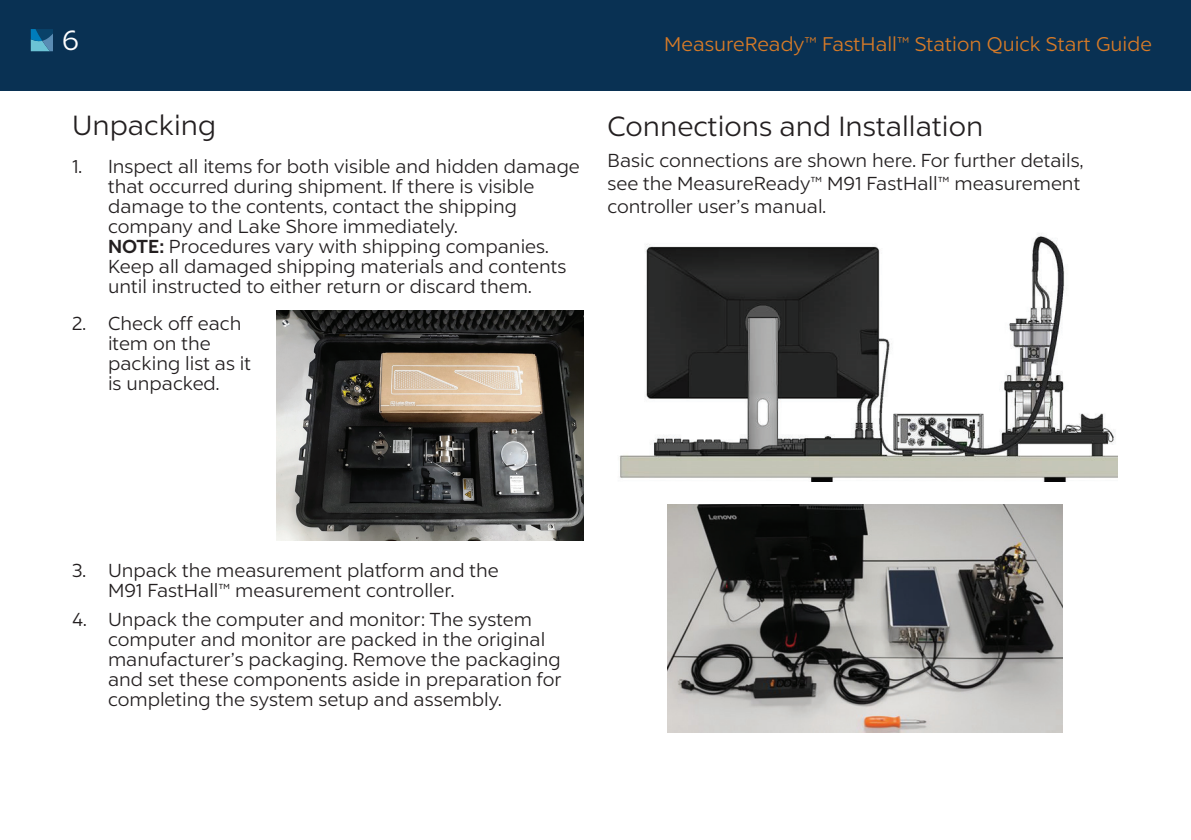
<style>
.page{position:relative;width:1191px;height:840px;background:#fff}
.page>*{position:absolute;margin:0;border:0;box-sizing:border-box;transform-origin:0 0}
.Subhead{font:28px "Liszt FY";color:#231f20}
.t1{font:28px "Liszt FY";color:#fff}
.t2{font:20px "Liszt FY";color:#d87b27}
.List{font:19px/20px "Liszt FY";color:#231f20}
.Body{font:19px/22.8px "Liszt FY";color:#231f20}
.s1{font-weight:700}
</style>
<div class="page">
<div style="left:0;top:0;width:1191px;height:90px;background:#093153"></div>
<svg style="left:31px;top:29px;width:22px;height:22px"></svg>
<img style="left:667px;top:504px;width:395px;height:228px">
<img style="left:619px;top:235px;width:498px;height:246px">
<img style="left:277px;top:310px;width:306px;height:230px">
<h1 class="t1" style="left:62px;top:24px;width:18px">6</h1>
<p class="t2" style="left:664px;top:32px;width:489px">MeasureReady™ FastHall™ Station Quick Start Guide</p>
<p class="Subhead" style="left:72px;top:108px;width:146px">Unpacking</p>
<p class="List" style="left:108px;top:156px;width:473px;text-indent:-36px">1. Inspect all items for both visible and hidden damage that occurred during shipment. If there is visible damage to the contents, contact the shipping company and Lake Shore immediately.<br><span class="s1">NOTE:</span> Procedures vary with shipping companies.<br>Keep all damaged shipping materials and contents until instructed to either return or discard them.</p>
<p class="List" style="left:108px;top:313px;width:145px;text-indent:-36px">2. Check off each item on the packing list as it is unpacked.</p>
<p class="Subhead" style="left:607px;top:109px;width:377px">Connections and Installation</p>
<p class="Body" style="left:607px;top:149px;width:477px">Basic connections are shown here. For further details, see the MeasureReady™ M91 FastHall™ measurement controller user’s manual.</p>
<p class="List" style="left:72px;top:560px;width:428px;text-align:center">3. Unpack the measurement platform and the<br>M91 FastHall™ measurement controller.</p>
<p class="List" style="left:108px;top:609px;width:455px;text-indent:-36px">4. Unpack the computer and monitor: The system computer and monitor are packed in the original manufacturer’s packaging. Remove the packaging and set these components aside in preparation for completing the system setup and assembly.</p>
</div>
